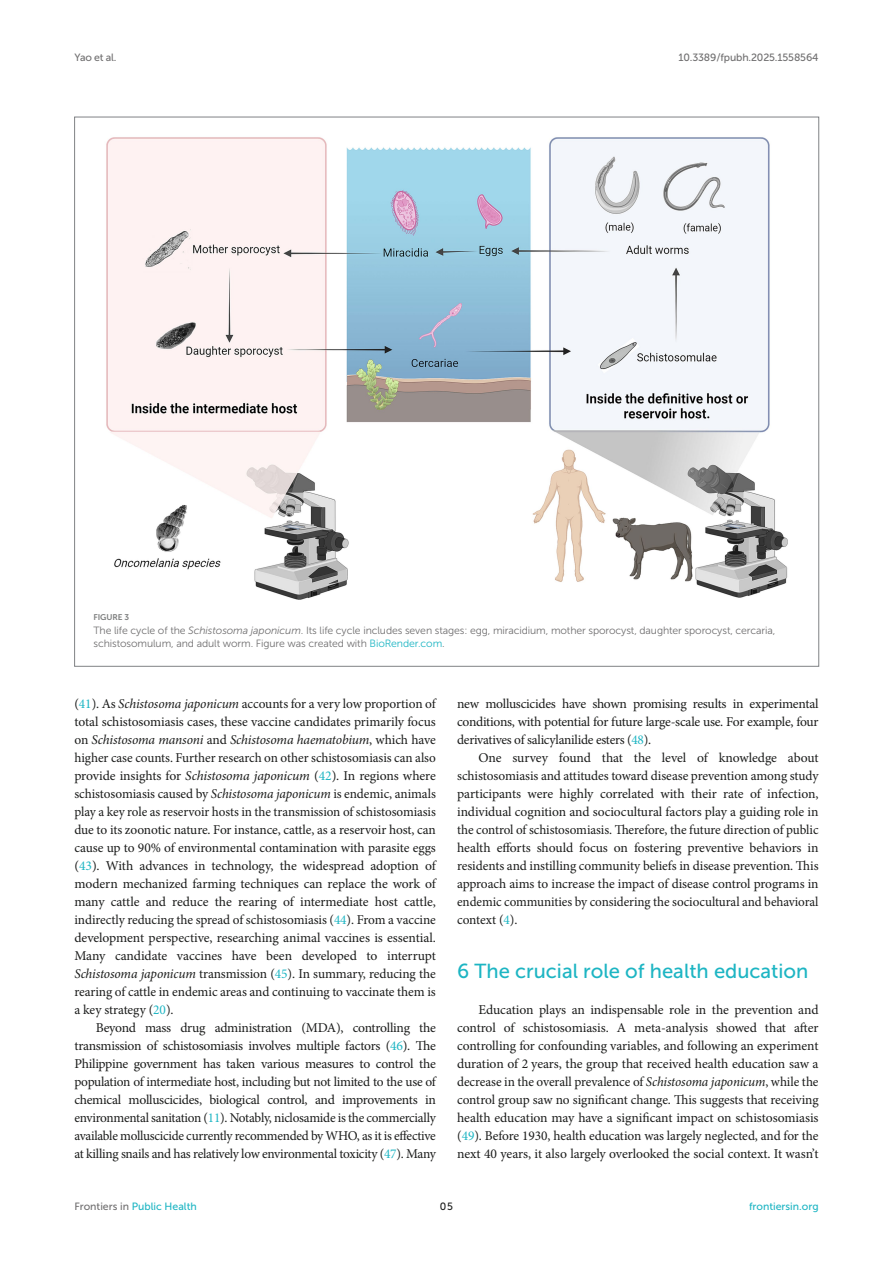
<style>
.page{position:relative;width:893px;height:1263px;background:#fff}
.page>*{position:absolute;margin:0;border:0;box-sizing:border-box;transform-origin:0 0}
.HEAD_1{font:20.25px "Museo Sans 500";color:#1db5c3}
.TEXT{font:13.5px/18px "Minion Pro";letter-spacing:-.015em;color:#1b1c1b;text-align:justify}
.FIG_LEG{font:10.5px/13.5px "Museo Sans 300";letter-spacing:-.01em;color:#706f70}
.t1{font:10.5px "Museo Sans 500";color:#1db5c3}
.t2{font:10.5px "Museo Sans 500";letter-spacing:-.015em;color:#706f70}
.t3{font:10.5px "Museo Sans 500";color:#1b1c1b}
.FIG_HD{font:8.25px "Museo Sans 700";letter-spacing:-.01em;color:#7e7f7f}
.s1{font-style:italic}
.s2{color:#1db5c3}
.s3{color:#706f70}
</style>
<div class="page">
<img style="left:106px;top:137px;width:682px;height:463px">
<p class="t2" style="left:74px;top:51px;width:44px">Yao et al.</p>
<p class="t2" style="left:679px;top:51px;width:141px">10.3389/fpubh.2025.1558564</p>
<p class="FIG_HD" style="left:94px;top:613px;width:37px">FIGURE 3</p>
<p class="FIG_LEG" style="left:94px;top:623px;width:683px">The life cycle of the <span class="s1">Schistosoma japonicum</span>. Its life cycle includes seven stages: egg, miracidium, mother sporocyst, daughter sporocyst, cercaria, schistosomulum, and adult worm. Figure was created with <span class="s2">BioRender.com</span>.</p>
<p class="TEXT" style="left:74px;top:695px;width:363px">(<span class="s2">41</span>). As <span class="s1">Schistosoma japonicum</span> accounts for a very low proportion of total schistosomiasis cases, these vaccine candidates primarily focus on <span class="s1">Schistosoma mansoni</span> and <span class="s1">Schistosoma haematobium</span>, which have higher case counts. Further research on other schistosomiasis can also provide insights for <span class="s1">Schistosoma japonicum</span> (<span class="s2">42</span>). In regions where schistosomiasis caused by <span class="s1">Schistosoma japonicum</span> is endemic, animals play a key role as reservoir hosts in the transmission of schistosomiasis due to its zoonotic nature. For instance, cattle, as a reservoir host, can cause up to 90% of environmental contamination with parasite eggs (<span class="s2">43</span>). With advances in technology, the widespread adoption of modern mechanized farming techniques can replace the work of many cattle and reduce the rearing of intermediate host cattle, indirectly reducing the spread of schistosomiasis (<span class="s2">44</span>). From a vaccine development perspective, researching animal vaccines is essential.<br>Many candidate vaccines have been developed to interrupt <span class="s1">Schistosoma japonicum</span> transmission (<span class="s2">45</span>). In summary, reducing the rearing of cattle in endemic areas and continuing to vaccinate them is a key strategy (<span class="s2">20</span>).</p>
<p class="TEXT" style="left:74px;top:1019px;width:363px;text-indent:21px">Beyond mass drug administration (MDA), controlling the transmission of schistosomiasis involves multiple factors (<span class="s2">46</span>). The Philippine government has taken various measures to control the population of intermediate host, including but not limited to the use of chemical molluscicides, biological control, and improvements in environmental sanitation (<span class="s2">11</span>). Notably, niclosamide is the commercially available molluscicide currently recommended by WHO, as it is effective at killing snails and has relatively low environmental toxicity (<span class="s2">47</span>). Many</p>
<p class="TEXT" style="left:457px;top:695px;width:363px">new molluscicides have shown promising results in experimental conditions, with potential for future large-scale use. For example, four derivatives of salicylanilide esters (<span class="s2">48</span>).</p>
<p class="TEXT" style="left:457px;top:749px;width:363px;text-indent:21px">One survey found that the level of knowledge about schistosomiasis and attitudes toward disease prevention among study participants were highly correlated with their rate of infection, individual cognition and sociocultural factors play a guiding role in the control of schistosomiasis. Therefore, the future direction of public health efforts should focus on fostering preventive behaviors in residents and instilling community beliefs in disease prevention. This approach aims to increase the impact of disease control programs in endemic communities by considering the sociocultural and behavioral context (<span class="s2">4</span>).</p>
<p class="HEAD_1" style="left:457px;top:960px;width:353px">6 The crucial role of health education</p>
<p class="TEXT" style="left:457px;top:1001px;width:363px;text-indent:21px">Education plays an indispensable role in the prevention and control of schistosomiasis. A meta-analysis showed that after controlling for confounding variables, and following an experiment duration of 2 years, the group that received health education saw a decrease in the overall prevalence of <span class="s1">Schistosoma japonicum</span>, while the control group saw no significant change. This suggests that receiving health education may have a significant impact on schistosomiasis (<span class="s2">49</span>). Before 1930, health education was largely neglected, and for the next 40 years, it also largely overlooked the social context. It wasn’t</p>
<p class="t1" style="left:74px;top:1200px;width:124px"><span class="s3">Frontiers in</span> Public Health</p>
<p class="t3" style="left:440px;top:1200px;width:14px">05</p>
<p class="t1" style="left:749px;top:1200px;width:71px">frontiersin.org</p>
</div>
